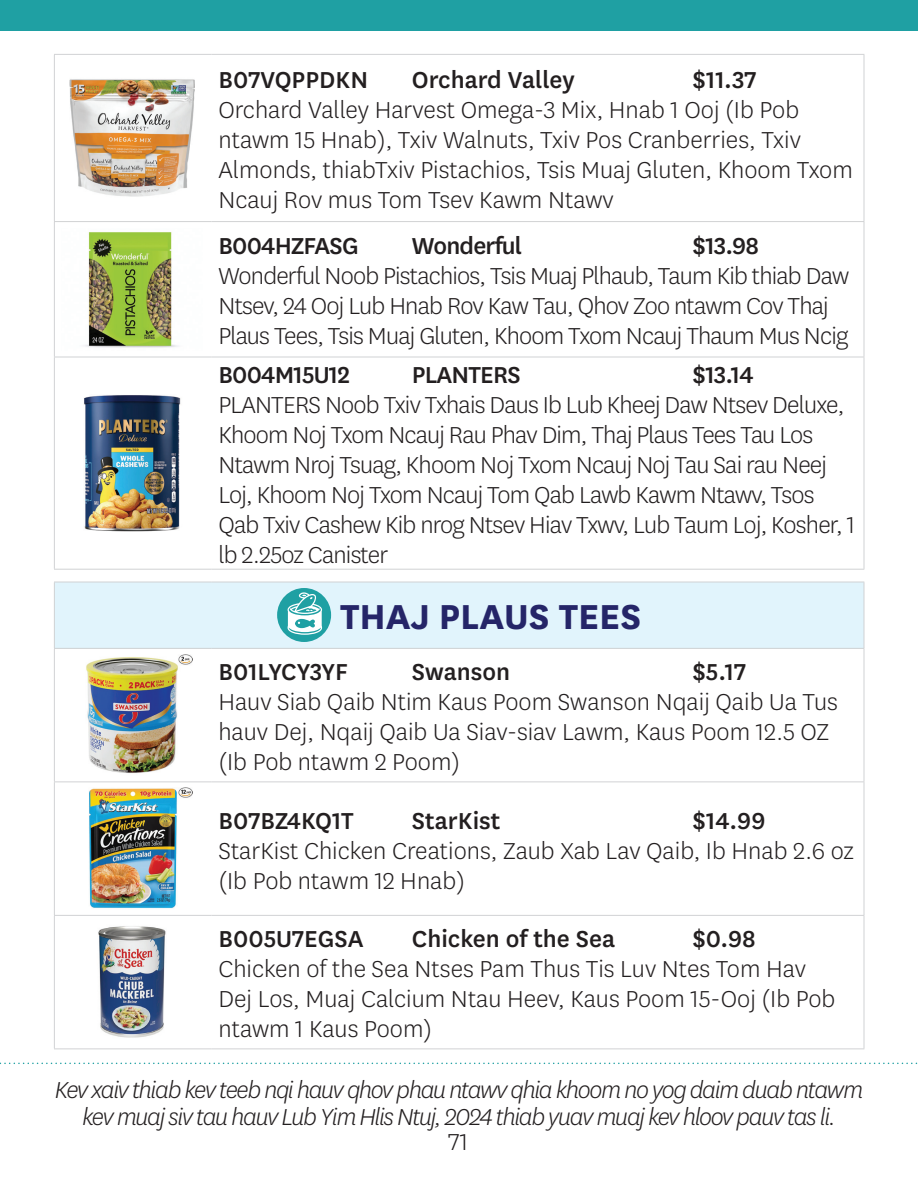
<style>
.page{position:relative;width:918px;height:1188px;background:#fff}
.page>*{position:absolute;margin:0;border:0;box-sizing:border-box;transform-origin:0 0}
.t1{font:700 40.5px "Centene Sans";color:#252568}
.t2{font:300 27px/30px "Centene Sans";color:#231f20}
.t3{font:300 27px/30px "Centene Sans";letter-spacing:-.02em;color:#231f20}
.t4{font:italic 300 27px/27px "Centene Sans";letter-spacing:-.05em;color:#231f20;text-align:center}
.t5{font:500 27px "Centene Sans";color:#231f20}
.t6{font:500 27px "Centene Sans";letter-spacing:-.03em;color:#231f20}
</style>
<div class="page">
<div style="left:0;top:0;width:918px;height:31px;background:#1fa0a3"></div>
<svg style="left:0;top:1063px;width:918px;height:1px"></svg>
<hr style="left:54px;top:54px;width:158px;height:1px;background:#d1d2d4">
<hr style="left:54px;top:55px;width:1px;height:166px;background:#d1d2d4">
<hr style="left:212px;top:54px;width:652px;height:1px;background:#d1d2d4">
<hr style="left:864px;top:55px;width:1px;height:166px;background:#d1d2d4">
<hr style="left:54px;top:221px;width:158px;height:1px;background:#d1d2d4">
<hr style="left:54px;top:222px;width:1px;height:135px;background:#d1d2d4">
<hr style="left:212px;top:221px;width:652px;height:1px;background:#d1d2d4">
<hr style="left:864px;top:222px;width:1px;height:135px;background:#d1d2d4">
<hr style="left:54px;top:357px;width:158px;height:1px;background:#d1d2d4">
<hr style="left:54px;top:357px;width:1px;height:212px;background:#d1d2d4">
<hr style="left:212px;top:357px;width:652px;height:1px;background:#d1d2d4">
<hr style="left:864px;top:357px;width:1px;height:212px;background:#d1d2d4">
<hr style="left:54px;top:569px;width:158px;height:1px;background:#d1d2d4">
<hr style="left:212px;top:569px;width:652px;height:1px;background:#d1d2d4">
<img style="left:69px;top:79px;width:126px;height:118px">
<img style="left:85px;top:232px;width:93px;height:116px">
<img style="left:84px;top:395px;width:97px;height:136px">
<div style="left:54px;top:582px;width:810px;height:66px;background:#e1f4fc"></div>
<hr style="left:864px;top:582px;width:1px;height:66px;background:#d1d2d4">
<hr style="left:54px;top:582px;width:158px;height:1px;background:#d1d2d4">
<hr style="left:54px;top:582px;width:1px;height:66px;background:#d1d2d4">
<hr style="left:212px;top:582px;width:652px;height:1px;background:#d1d2d4">
<hr style="left:54px;top:648px;width:158px;height:1px;background:#d1d2d4">
<hr style="left:54px;top:649px;width:1px;height:133px;background:#d1d2d4">
<hr style="left:212px;top:648px;width:652px;height:1px;background:#d1d2d4">
<hr style="left:864px;top:649px;width:1px;height:133px;background:#d1d2d4">
<hr style="left:54px;top:782px;width:158px;height:1px;background:#d1d2d4">
<hr style="left:54px;top:782px;width:1px;height:133px;background:#d1d2d4">
<hr style="left:212px;top:782px;width:652px;height:1px;background:#d1d2d4">
<hr style="left:864px;top:782px;width:1px;height:133px;background:#d1d2d4">
<hr style="left:54px;top:915px;width:158px;height:1px;background:#d1d2d4">
<hr style="left:54px;top:916px;width:1px;height:132px;background:#d1d2d4">
<hr style="left:212px;top:915px;width:652px;height:1px;background:#d1d2d4">
<hr style="left:864px;top:916px;width:1px;height:132px;background:#d1d2d4">
<hr style="left:54px;top:1048px;width:158px;height:1px;background:#d1d2d4">
<hr style="left:212px;top:1048px;width:652px;height:1px;background:#d1d2d4">
<div style="left:277px;top:588px;width:54px;height:54px;background:#1fa0a3;border-radius:50%"></div>
<svg style="left:288px;top:592px;width:34px;height:43px"></svg>
<img style="left:86px;top:654px;width:107px;height:119px">
<img style="left:89px;top:788px;width:104px;height:121px">
<img style="left:98px;top:926px;width:68px;height:112px">
<p class="t5" style="left:218px;top:61px;width:151px">B07VQPPDKN</p>
<p class="t5" style="left:412px;top:61px;width:164px">Orchard Valley</p>
<p class="t5" style="left:692px;top:61px;width:66px">$11.37</p>
<p class="t2" style="left:218px;top:94px;width:636px">Orchard Valley Harvest Omega-3 Mix, Hnab 1 Ooj (Ib Pob ntawm 15 Hnab), Txiv Walnuts, Txiv Pos Cranberries, Txiv Almonds, thiabTxiv Pistachios, Tsis Muaj Gluten, Khoom Txom Ncauj Rov mus Tom Tsev Kawm Ntawv</p>
<p class="t6" style="left:218px;top:228px;width:142px">B004HZFASG</p>
<p class="t6" style="left:412px;top:228px;width:112px">Wonderful</p>
<p class="t5" style="left:692px;top:228px;width:68px">$13.98</p>
<p class="t3" style="left:218px;top:260px;width:632px">Wonderful Noob Pistachios, Tsis Muaj Plhaub, Taum Kib thiab Daw<br>Ntsev, 24 Ooj Lub Hnab Rov Kaw Tau, Qhov Zoo ntawm Cov Thaj<br>Plaus Tees, Tsis Muaj Gluten, Khoom Txom Ncauj Thaum Mus Ncig</p>
<p class="t6" style="left:218px;top:357px;width:133px">B004M15U12</p>
<p class="t6" style="left:412px;top:357px;width:110px">PLANTERS</p>
<p class="t5" style="left:692px;top:357px;width:63px">$13.14</p>
<p class="t3" style="left:218px;top:389px;width:638px">PLANTERS Noob Txiv Txhais Daus Ib Lub Kheej Daw Ntsev Deluxe, Khoom Noj Txom Ncauj Rau Phav Dim, Thaj Plaus Tees Tau Los Ntawm Nroj Tsuag, Khoom Noj Txom Ncauj Noj Tau Sai rau Neej Loj, Khoom Noj Txom Ncauj Tom Qab Lawb Kawm Ntawv, Tsos Qab Txiv Cashew Kib nrog Ntsev Hiav Txwv, Lub Taum Loj, Kosher, 1 lb 2.25oz Canister</p>
<h2 class="t1" style="left:340px;top:587px;width:303px">THAJ PLAUS TEES</h2>
<p class="t5" style="left:218px;top:654px;width:131px">B01LYCY3YF</p>
<p class="t5" style="left:412px;top:654px;width:100px">Swanson</p>
<p class="t5" style="left:692px;top:654px;width:55px">$5.17</p>
<p class="t2" style="left:218px;top:686px;width:621px">Hauv Siab Qaib Ntim Kaus Poom Swanson Nqaij Qaib Ua Tus hauv Dej, Nqaij Qaib Ua Siav-siav Lawm, Kaus Poom 12.5 OZ (Ib Pob ntawm 2 Poom)</p>
<p class="t5" style="left:218px;top:802px;width:137px">B07BZ4KQ1T</p>
<p class="t5" style="left:412px;top:802px;width:90px">StarKist</p>
<p class="t5" style="left:692px;top:802px;width:75px">$14.99</p>
<p class="t2" style="left:218px;top:835px;width:637px">StarKist Chicken Creations, Zaub Xab Lav Qaib, Ib Hnab 2.6 oz (Ib Pob ntawm 12 Hnab)</p>
<p class="t5" style="left:218px;top:921px;width:147px">B005U7EGSA</p>
<p class="t5" style="left:412px;top:921px;width:205px">Chicken of the Sea</p>
<p class="t5" style="left:692px;top:921px;width:65px">$0.98</p>
<p class="t2" style="left:218px;top:953px;width:619px">Chicken of the Sea Ntses Pam Thus Tis Luv Ntes Tom Hav<br>Dej Los, Muaj Calcium Ntau Heev, Kaus Poom 15-Ooj (Ib Pob ntawm 1 Kaus Poom)</p>
<p class="t4" style="left:55px;top:1076px;width:810px">Kev xaiv thiab kev teeb nqi hauv qhov phau ntawv qhia khoom no yog daim duab ntawm kev muaj siv tau hauv Lub Yim Hlis Ntuj, 2024 thiab yuav muaj kev hloov pauv tas li.</p>
<p class="t3" style="left:448px;top:1126px;width:22px">71</p>
</div>
